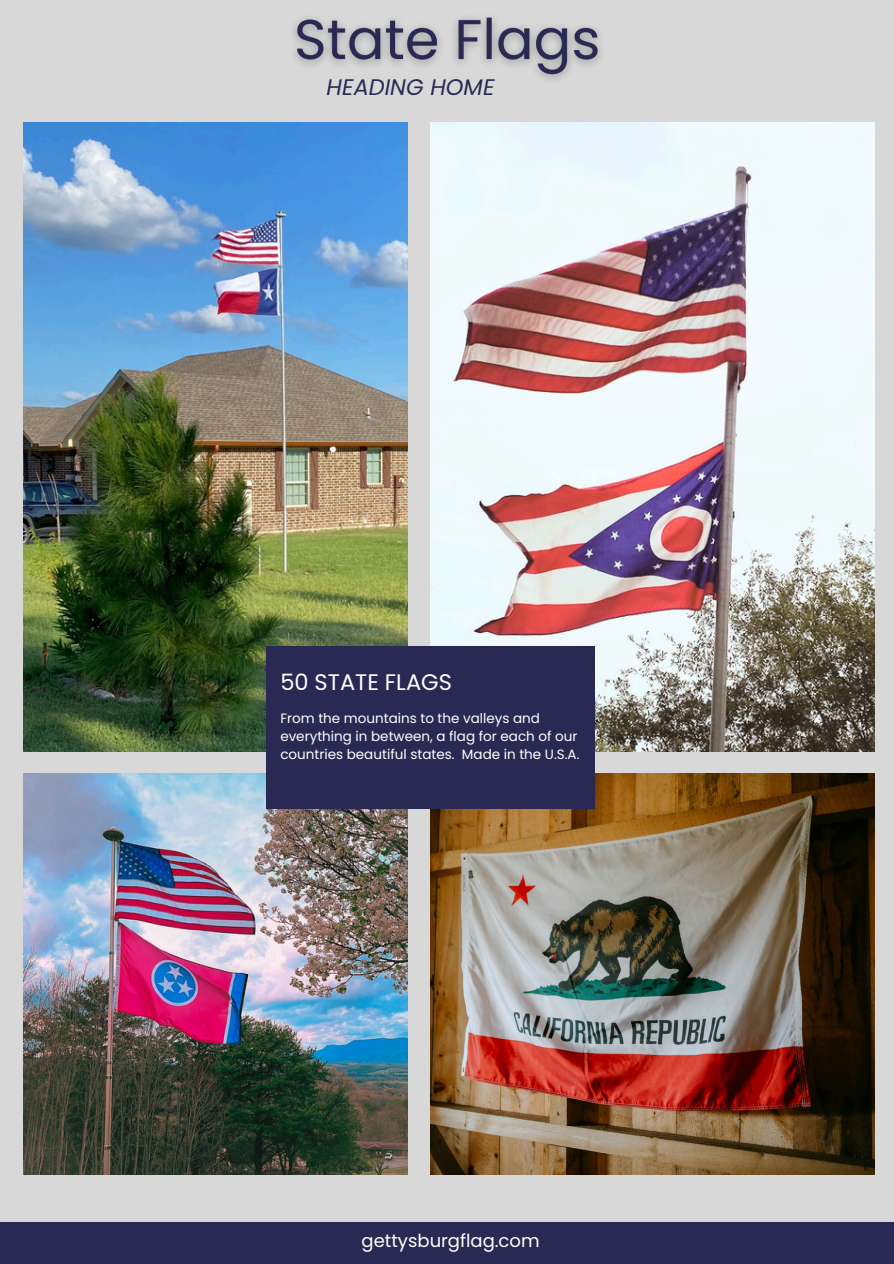
<style>
.page{position:relative;width:894px;height:1264px;background:#fff}
.page>*{position:absolute;margin:0;border:0;box-sizing:border-box;transform-origin:0 0}
.t1{font:22.5px "Poppins";color:#fff}
.t2{font:italic 22.5px "Poppins";color:#2a2954}
.t3{font:18px "Poppins";color:#fff}
.t4{font:13.5px/18px "Poppins";color:#fff}
</style>
<div class="page">
<div style="left:0;top:0;width:893px;height:1263px;background:#d9d8d8"></div>
<img style="left:24px;top:123px;width:383px;height:629px">
<img style="left:430px;top:773px;width:444px;height:401px">
<div style="left:0;top:1221px;width:893px;height:42px;background:#2a2954"></div>
<img style="left:430px;top:123px;width:444px;height:629px">
<img style="left:24px;top:773px;width:383px;height:401px">
<img style="left:294px;top:17px;width:307px;height:63px">
<div style="left:266px;top:647px;width:329px;height:162px;background:#2a2954"></div>
<p class="t2" style="left:326px;top:72px;width:169px">HEADING HOME</p>
<p class="t1" style="left:280px;top:666px;width:173px">50 STATE FLAGS</p>
<h3 class="t4" style="left:280px;top:709px;width:300px">From the mountains to the valleys and everything in between, a flag for each of our countries beautiful states. Made in the U.S.A.</h3>
<p class="t3" style="left:361px;top:1228px;width:179px">gettysburgflag.com</p>
</div>
